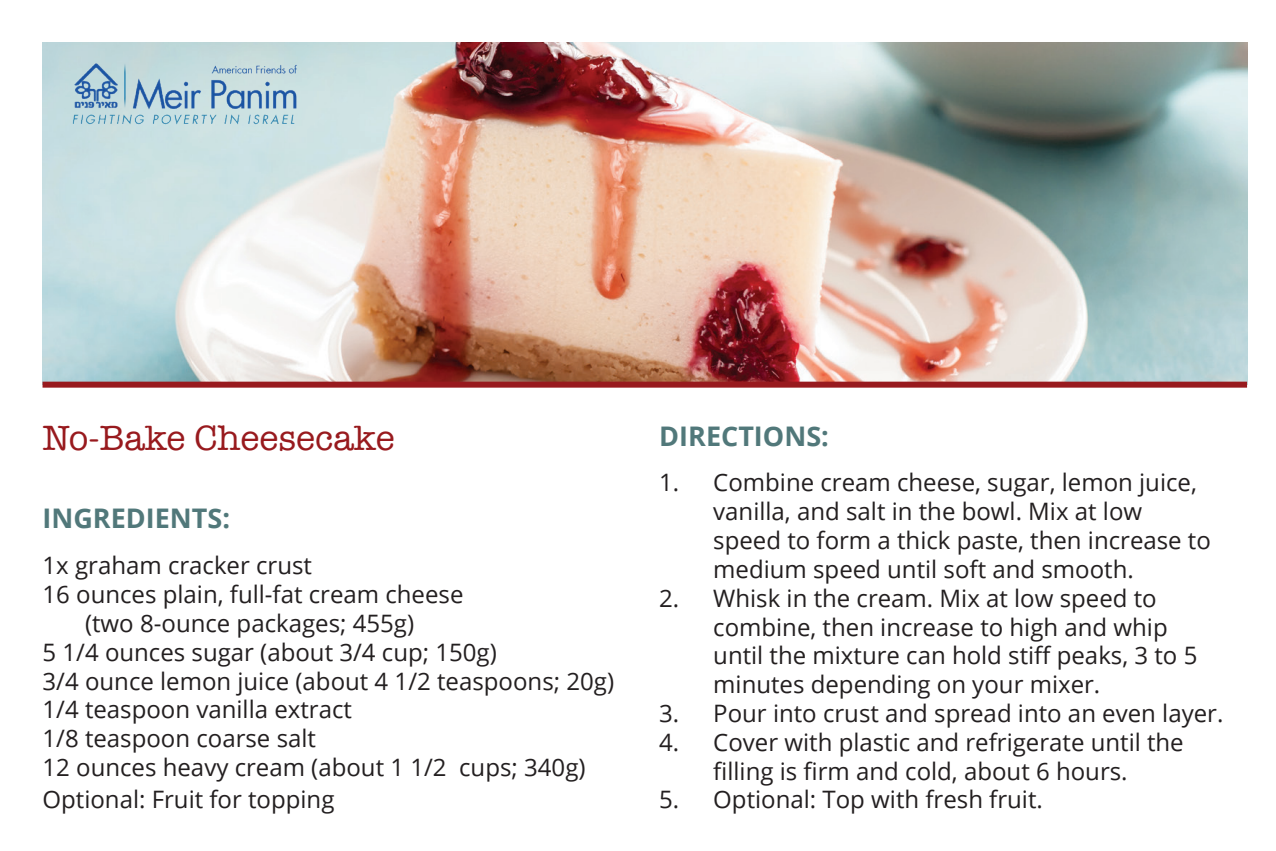
<style>
.page{position:relative;width:1276px;height:851px;background:#fff}
.page>*{position:absolute;margin:0;border:0;box-sizing:border-box;transform-origin:0 0}
.t1{font:36px "American Typewriter";color:#981a1e}
.t2{font:700 27px "Open Sans";color:#51787a}
.t3{font:24px/28.8px "Open Sans";color:#231f20}
</style>
<div class="page">
<img style="left:43px;top:43px;width:1204px;height:338px">
<div style="left:43px;top:381px;width:1204px;height:6px;background:#981a1e"></div>
<img style="left:61px;top:56px;width:250px;height:76px">
<h1 class="t1" style="left:43px;top:411px;width:354px">No-Bake Cheesecake</h1>
<p class="t2" style="left:43px;top:499px;width:189px">INGREDIENTS:</p>
<p class="t3" style="left:43px;top:550px;width:271px">1x graham cracker crust</p>
<p class="t3" style="left:43px;top:579px;width:422px">16 ounces plain, full-fat cream cheese</p>
<p class="t3" style="left:85px;top:608px;width:331px">(two 8-ounce packages; 455g)</p>
<p class="t3" style="left:42px;top:637px;width:456px">5 1/4 ounces sugar (about 3/4 cup; 150g)</p>
<p class="t3" style="left:42px;top:665px;width:573px">3/4 ounce lemon juice (about 4 1/2 teaspoons; 20g)</p>
<p class="t3" style="left:42px;top:694px;width:311px">1/4 teaspoon vanilla extract</p>
<p class="t3" style="left:42px;top:723px;width:275px">1/8 teaspoon coarse salt</p>
<p class="t3" style="left:42px;top:752px;width:544px">12 ounces heavy cream (about 1 1/2 cups; 340g)</p>
<p class="t3" style="left:42px;top:784px;width:293px">Optional: Fruit for topping</p>
<p class="t2" style="left:659px;top:416px;width:171px">DIRECTIONS:</p>
<p class="t3" style="left:713px;top:467px;width:499px;text-indent:-54px">1. Combine cream cheese, sugar, lemon juice, vanilla, and salt in the bowl. Mix at low speed to form a thick paste, then increase to medium speed until soft and smooth.</p>
<p class="t3" style="left:713px;top:583px;width:486px;text-indent:-54px">2. Whisk in the cream. Mix at low speed to combine, then increase to high and whip until the mixture can hold stiff peaks, 3 to 5 minutes depending on your mixer.</p>
<p class="t3" style="left:659px;top:698px;width:565px">3. Pour into crust and spread into an even layer.</p>
<p class="t3" style="left:659px;top:727px;width:526px;text-align:center">4. Cover with plastic and refrigerate until the filling is firm and cold, about 6 hours.</p>
<p class="t3" style="left:659px;top:784px;width:385px">5. Optional: Top with fresh fruit.</p>
</div>
